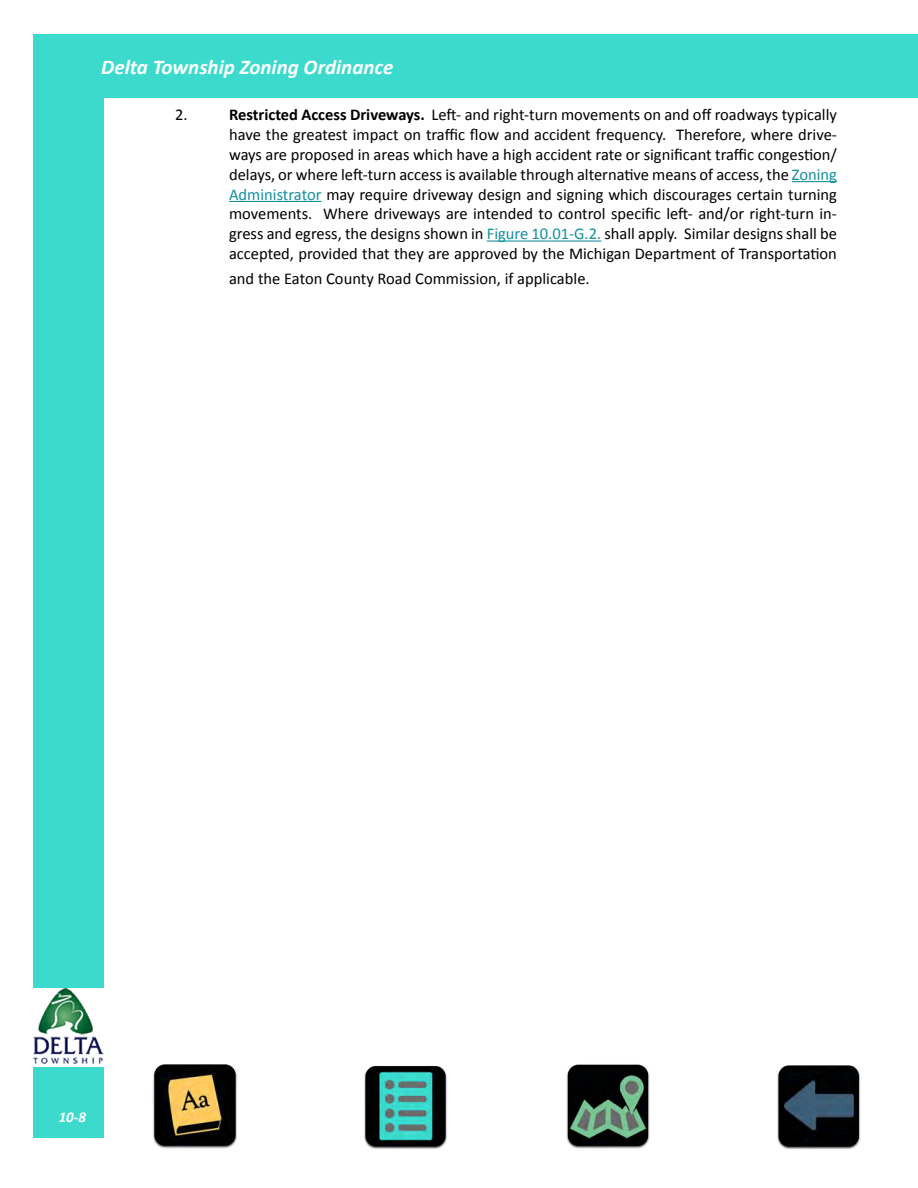
<style>
.page{position:relative;width:918px;height:1188px;background:#fff}
.page>*{position:absolute;margin:0;border:0;box-sizing:border-box;transform-origin:0 0}
.t1{font:italic 700 21px "Calibri";color:#fff}
.t2{font:16.5px/19.8px "Calibri";color:#000;text-align:justify}
.t3{font:italic 700 15px "Calibri";color:#fff}
.s1{font-weight:700}
.s2{color:#11909d}
</style>
<div class="page">
<div style="left:33px;top:98px;width:71px;height:1040px;background:#3bdacd"></div>
<div style="left:33px;top:35px;width:885px;height:63px;background:#3bdacd"></div>
<div style="left:31px;top:988px;width:75px;height:78px;background:#fff"></div>
<img style="left:34px;top:988px;width:70px;height:75px">
<img style="left:777px;top:1065px;width:83px;height:84px">
<img style="left:566px;top:1064px;width:84px;height:85px">
<img style="left:152px;top:1064px;width:85px;height:85px">
<img style="left:364px;top:1065px;width:83px;height:84px">
<hr style="left:792px;top:181px;width:45px;height:1px;background:#11909d">
<hr style="left:229px;top:201px;width:93px;height:1px;background:#11909d">
<hr style="left:487px;top:241px;width:114px;height:1px;background:#11909d">
<p class="t1" style="left:101px;top:54px;width:294px">Delta Township Zoning Ordinance</p>
<p class="t2" style="left:175px;top:105px;width:14px">2.</p>
<p class="t2" style="left:229px;top:105px;width:609px"><span class="s1">Restricted Access Driveways.</span> Left- and right-turn movements on and off roadways typically have the greatest impact on traffic flow and accident frequency. Therefore, where drive&shy;ways are proposed in areas which have a high accident rate or significant traffic congestion/ delays, or where left-turn access is available through alternative means of access, the <span class="s2">Zoning Administrator</span> may require driveway design and signing which discourages certain turning movements. Where driveways are intended to control specific left- and/or right-turn in&shy;gress and egress, the designs shown in <span class="s2">Figure 10.01-G.2.</span> shall apply. Similar designs shall be accepted, provided that they are approved by the Michigan Department of Transportation</p>
<p class="t2" style="left:229px;top:269px;width:362px">and the Eaton County Road Commission, if applicable.</p>
<p class="t3" style="left:59px;top:1107px;width:29px">10-8</p>
<p class="t3" style="left:63px;top:1107px;width:29px">10-8</p>
</div>
